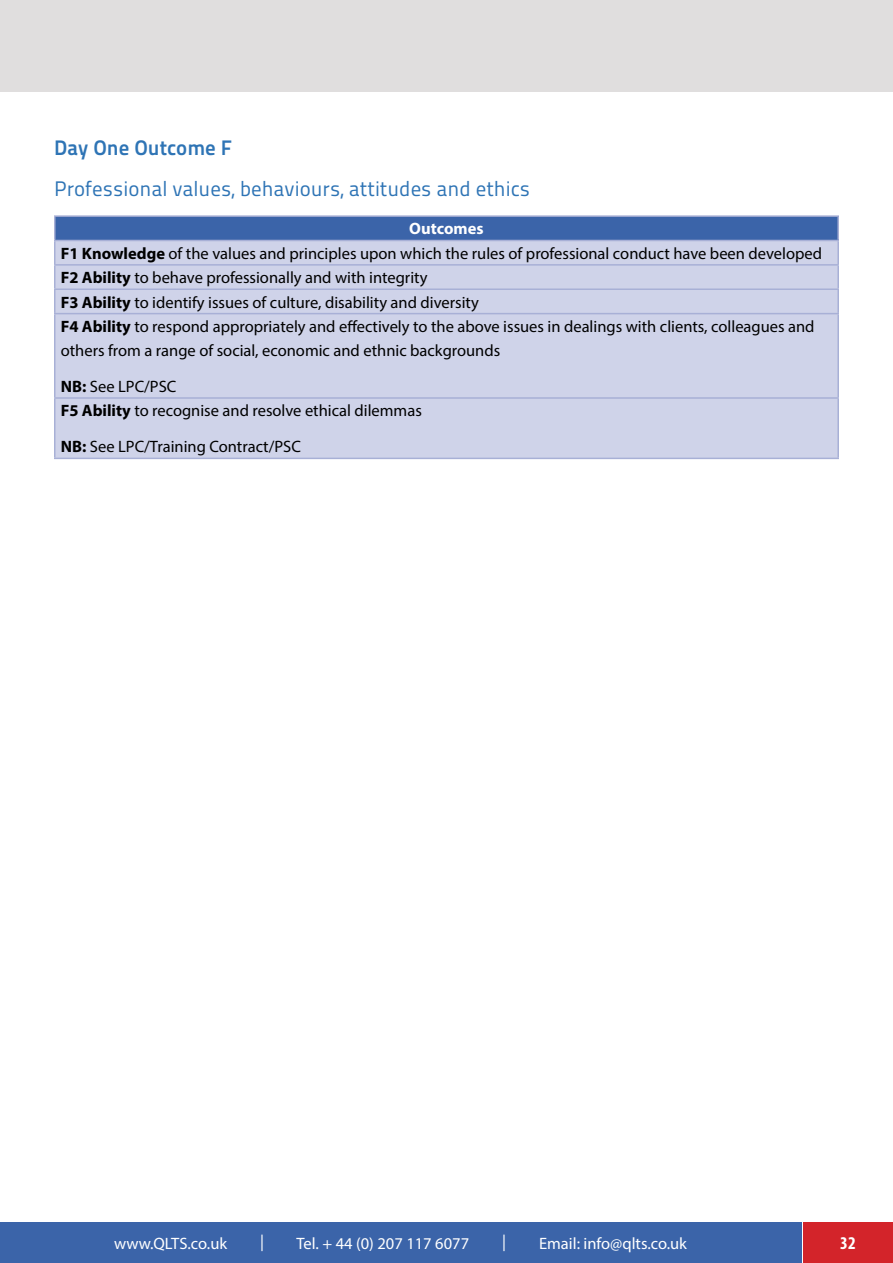
<style>
.page{position:relative;width:893px;height:1263px;background:#fff}
.page>*{position:absolute;margin:0;border:0;box-sizing:border-box;transform-origin:0 0}
.t1{font:21px "Titillium Maps 29 L 400 wt";color:#2e74b5}
.t2{font:21px "Titillium Maps 29 L 800 wt";color:#2e74b5}
.t3{font:700 condensed 18px "Myriad Pro";color:#fff}
.t4{font:16.5px/24.3px "Myriad Pro";color:#000}
.t5{font:16.5px "Myriad Pro";color:#fff}
.s1{font-weight:700;color:#fff}
.s2{font-weight:700}
</style>
<div class="page">
<div style="left:0;top:1222px;width:801px;height:41px;background:#3b64a9"></div>
<div style="left:803px;top:1222px;width:90px;height:41px;background:#d3242a"></div>
<div style="left:0;top:0;width:893px;height:91px;background:#e0dede"></div>
<div style="left:55px;top:216px;width:783px;height:24px;background:#3b64a9"></div>
<div style="left:56px;top:241px;width:781px;height:217px;background:#cfd3e9"></div>
<hr style="left:54px;top:215px;width:785px;height:2px;background:#a8b0d6">
<hr style="left:54px;top:217px;width:2px;height:23px;background:#a8b0d6">
<hr style="left:837px;top:217px;width:2px;height:23px;background:#a8b0d6">
<hr style="left:54px;top:240px;width:785px;height:1px;background:#a8b0d6">
<hr style="left:54px;top:241px;width:2px;height:23px;background:#a8b0d6">
<hr style="left:837px;top:241px;width:2px;height:23px;background:#a8b0d6">
<hr style="left:54px;top:264px;width:785px;height:2px;background:#a8b0d6">
<hr style="left:54px;top:266px;width:2px;height:22px;background:#a8b0d6">
<hr style="left:837px;top:266px;width:2px;height:22px;background:#a8b0d6">
<hr style="left:54px;top:288px;width:785px;height:2px;background:#a8b0d6">
<hr style="left:54px;top:290px;width:2px;height:23px;background:#a8b0d6">
<hr style="left:837px;top:290px;width:2px;height:23px;background:#a8b0d6">
<hr style="left:54px;top:313px;width:785px;height:1px;background:#a8b0d6">
<hr style="left:54px;top:314px;width:2px;height:83px;background:#a8b0d6">
<hr style="left:837px;top:314px;width:2px;height:83px;background:#a8b0d6">
<hr style="left:54px;top:397px;width:785px;height:2px;background:#a8b0d6">
<hr style="left:54px;top:399px;width:2px;height:59px;background:#a8b0d6">
<hr style="left:837px;top:399px;width:2px;height:59px;background:#a8b0d6">
<hr style="left:54px;top:458px;width:785px;height:1px;background:#a8b0d6">
<p class="t2" style="left:54px;top:132px;width:180px">Day One Outcome F</p>
<p class="t1" style="left:54px;top:173px;width:478px">Professional values, behaviours, attitudes and ethics</p>
<p class="t4" style="left:61px;top:217px;width:763px;text-indent:349px"><span class="s1">Outcomes<br></span><span class="s2">F1 Knowledge</span> of the values and principles upon which the rules of professional conduct have been developed <span class="s2">F2 Ability</span> to behave professionally and with integrity<br><span class="s2">F3 Ability</span> to identify issues of culture, disability and diversity<br><span class="s2">F4 Ability</span> to respond appropriately and effectively to the above issues in dealings with clients, colleagues and others from a range of social, economic and ethnic backgrounds</p>
<p class="t4" style="left:61px;top:374px;width:363px"><span class="s2">NB:</span> See LPC/PSC<br><span class="s2">F5 Ability</span> to recognise and resolve ethical dilemmas</p>
<p class="t4" style="left:61px;top:434px;width:242px"><span class="s2">NB:</span> See LPC/Training Contract/PSC</p>
<p class="t5" style="left:114px;top:1233px;width:115px">www.QLTS.co.uk</p>
<p class="t5" style="left:260px;top:1232px;width:5px">|</p>
<p class="t5" style="left:296px;top:1233px;width:174px">Tel. + 44 (0) 207 117 6077</p>
<p class="t5" style="left:502px;top:1232px;width:5px">|</p>
<p class="t5" style="left:539px;top:1233px;width:149px">Email: info@qlts.co.uk</p>
<p class="t3" style="left:840px;top:1232px;width:17px">32</p>
</div>
